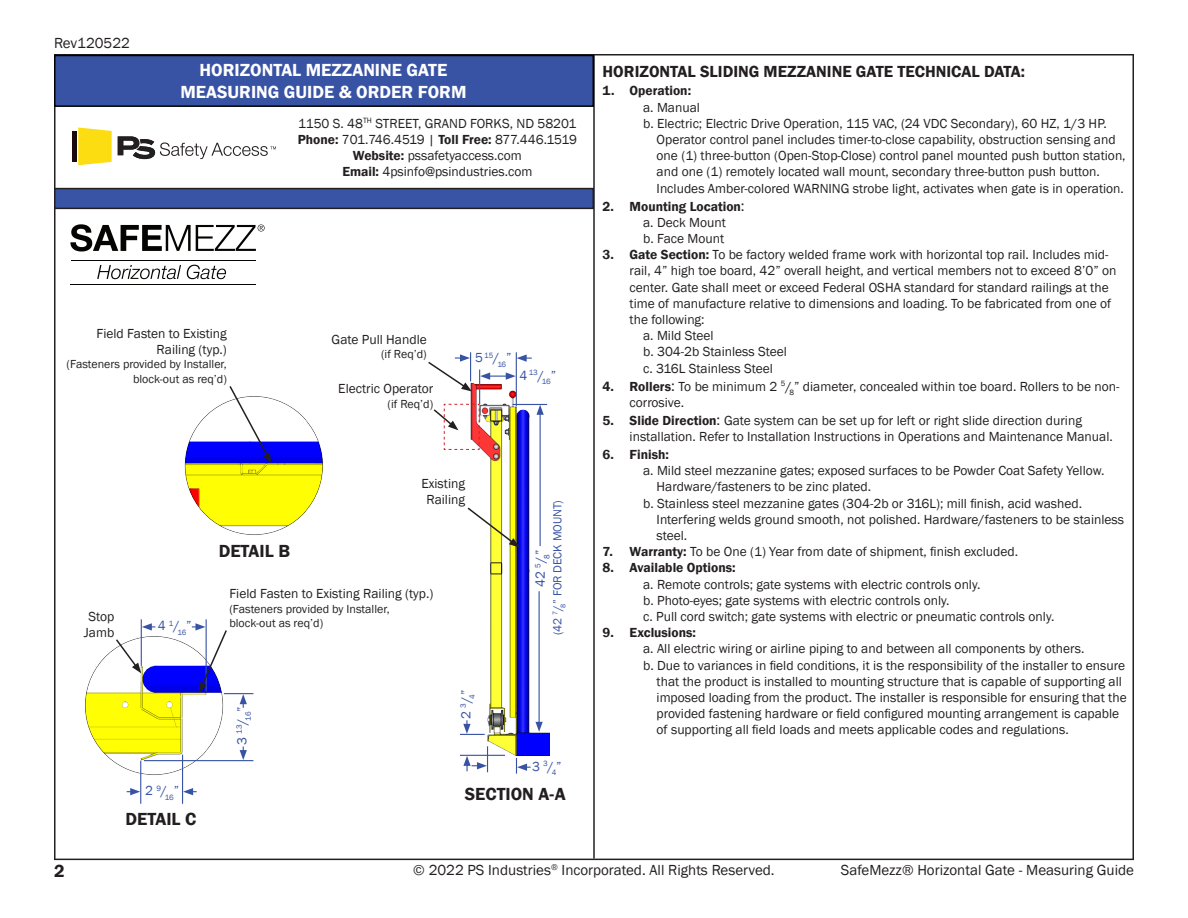
<style>
.page{position:relative;width:1188px;height:918px;background:#fff}
.page>*{position:absolute;margin:0;border:0;box-sizing:border-box;transform-origin:0 0}
.t1{font:600 18px "Franklin Gothic";color:#fff}
.t2{font:600 18px "Franklin Gothic";color:#231f20}
.t3{font:600 16.5px "Franklin Gothic";color:#231f20}
.t4{font:15px "Franklin Gothic";color:#231f20}
.t5{font:13.5px/16.2px "Franklin Gothic";color:#231f20}
.t6{font:600 13.5px "Franklin Gothic";color:#231f20}
.t7{font:13.5px "Franklin Gothic";color:#3953a4}
.t8{font:12px "Franklin Gothic";color:#231f20}
.t9{font:12px "Franklin Gothic";letter-spacing:-.01em;color:#3953a4}
.t10{font:7.8px "Franklin Gothic";letter-spacing:-.035em;color:#3953a4}
.s1{font-weight:600}
.s2{font-size:13.5px}
.s3{font-weight:400;font-size:15px}
.s4{font-size:15px}
</style>
<div class="page">
<hr style="left:54px;top:859px;width:1080px;height:1px;background:#231f20">
<hr style="left:593px;top:54px;width:2px;height:805px;background:#231f20">
<hr style="left:54px;top:54px;width:1080px;height:2px;background:#231f20">
<hr style="left:54px;top:55px;width:2px;height:804px;background:#231f20">
<hr style="left:1132px;top:55px;width:2px;height:804px;background:#231f20">
<div style="left:54px;top:55px;width:540px;height:52px;background:#3953a4;border:2px solid #000"></div>
<div style="left:72px;top:131px;width:5px;height:31px;background:#1b0a0c"></div>
<svg style="left:78px;top:127px;width:34px;height:38px"></svg>
<svg style="left:118px;top:136px;width:158px;height:23px"></svg>
<div style="left:55px;top:189px;width:538px;height:19px;background:#3954a5"></div>
<div style="left:54px;top:188px;width:540px;height:21px;border:2px solid #231f20"></div>
<hr style="left:70px;top:285px;width:186px;height:1px;background:#040503">
<hr style="left:71px;top:260px;width:184px;height:1px;background:#040503">
<svg style="left:97px;top:265px;width:84px;height:14px"></svg>
<svg style="left:187px;top:265px;width:39px;height:14px"></svg>
<svg style="left:70px;top:224px;width:195px;height:28px"></svg>
<img style="left:456px;top:380px;width:94px;height:381px">
<img style="left:83px;top:635px;width:142px;height:142px;border-radius:71px">
<img style="left:184px;top:395px;width:141px;height:142px;border-radius:71px">
<svg style="left:228px;top:386px;width:43px;height:77px"></svg>
<hr style="left:513px;top:404px;width:34px;height:1px;background:#3953a4">
<hr style="left:539px;top:591px;width:1px;height:133px;background:#3953a4">
<svg style="left:535px;top:722px;width:8px;height:10px"></svg>
<hr style="left:540px;top:412px;width:1px;height:134px;background:#3953a4">
<svg style="left:536px;top:405px;width:8px;height:10px"></svg>
<svg style="left:240px;top:747px;width:7px;height:13px"></svg>
<hr style="left:144px;top:760px;width:109px;height:1px;background:#3953a4">
<hr style="left:206px;top:619px;width:1px;height:72px;background:#3953a4">
<hr style="left:141px;top:619px;width:1px;height:47px;background:#3953a4">
<svg style="left:142px;top:623px;width:13px;height:8px"></svg>
<svg style="left:114px;top:638px;width:27px;height:35px"></svg>
<hr style="left:460px;top:755px;width:45px;height:1px;background:#3953a4">
<svg style="left:460px;top:720px;width:25px;height:15px"></svg>
<svg style="left:192px;top:623px;width:61px;height:85px"></svg>
<hr style="left:516px;top:352px;width:1px;height:54px;background:#3953a4">
<svg style="left:517px;top:354px;width:15px;height:8px"></svg>
<hr style="left:479px;top:370px;width:1px;height:34px;background:#3953a4">
<svg style="left:480px;top:372px;width:36px;height:8px"></svg>
<svg style="left:463px;top:746px;width:25px;height:26px"></svg>
<svg style="left:516px;top:758px;width:15px;height:16px"></svg>
<hr style="left:182px;top:755px;width:1px;height:49px;background:#3953a4">
<hr style="left:140px;top:761px;width:1px;height:43px;background:#3953a4">
<svg style="left:183px;top:788px;width:14px;height:7px"></svg>
<svg style="left:127px;top:788px;width:13px;height:7px"></svg>
<svg style="left:466px;top:506px;width:53px;height:42px"></svg>
<svg style="left:428px;top:352px;width:44px;height:40px"></svg>
<svg style="left:433px;top:404px;width:47px;height:46px"></svg>
<p class="t4" style="left:54px;top:34px;width:77px">Rev120522</p>
<p class="t1" style="left:200px;top:59px;width:249px">HORIZONTAL MEZZANINE GATE</p>
<p class="t1" style="left:180px;top:81px;width:288px">MEASURING GUIDE &amp; ORDER FORM</p>
<p class="t5" style="left:298px;top:115px;width:280px">1150 S. 48<sup>TH</sup> STREET, GRAND FORKS, ND 58201</p>
<p class="t5" style="left:298px;top:132px;width:281px"><span class="s1">Phone:</span> 701.746.4519 | <span class="s1">Toll Free:</span> 877.446.1519</p>
<p class="t5" style="left:353px;top:148px;width:170px"><span class="s1">Website:</span> pssafetyaccess.com</p>
<p class="t5" style="left:342px;top:164px;width:192px"><span class="s1">Email:</span> 4psinfo@psindustries.com</p>
<p class="t5" style="left:97px;top:325px;width:132px;text-align:right">Field Fasten to Existing<br>Railing (typ.)</p>
<p class="t8" style="left:67px;top:357px;width:162px">(Fasteners provided by Installer,</p>
<p class="t8" style="left:133px;top:371px;width:95px">block-out as req’d)</p>
<p class="t5" style="left:332px;top:331px;width:97px">Gate Pull Handle</p>
<p class="t8" style="left:381px;top:347px;width:47px">(if Req’d)</p>
<p class="t5" style="left:338px;top:381px;width:96px">Electric Operator</p>
<p class="t8" style="left:388px;top:396px;width:47px">(if Req’d)</p>
<p class="t10" style="left:475px;top:355px;width:38px"><span class="s2">5</span> 15<span class="s2">/</span>16<span class="s2">”</span></p>
<p class="t10" style="left:520px;top:372px;width:38px"><span class="s2">4</span> 13<span class="s2">/</span>16<span class="s2">”</span></p>
<p class="t5" style="left:84px;top:609px;width:32px;text-align:center">Stop<br>Jamb</p>
<p class="t7" style="left:158px;top:617px;width:35px">4 <sup>1</sup>/<sub>16</sub>”</p>
<p class="t2" style="left:219px;top:540px;width:73px">DETAIL B</p>
<p class="t5" style="left:421px;top:476px;width:45px;text-align:center">Existing<br>Railing</p>
<p class="t5" style="left:229px;top:586px;width:206px">Field Fasten to Existing Railing (typ.)</p>
<p class="t8" style="left:229px;top:601px;width:162px">(Fasteners provided by Installer,</p>
<p class="t8" style="left:229px;top:615px;width:95px">block-out as req’d)</p>
<p class="t10" style="left:239px;top:745px;width:40px;rotate:-90deg"><span class="s2">3</span> 13<span class="s2">/</span>16<span class="s2">”</span></p>
<p class="t7" style="left:458px;top:719px;width:31px;rotate:-90deg">2 <sup>3</sup>/<sub>4</sub>”</p>
<p class="t9" style="left:550px;top:635px;width:137px;rotate:-90deg">(42 <sup>7</sup>/<sub>8</sub>” FOR DECK MOUNT)</p>
<p class="t7" style="left:532px;top:587px;width:39px;rotate:-90deg">42 <sup>5</sup>/<sub>8</sub>”</p>
<p class="t7" style="left:532px;top:758px;width:31px">3 <sup>3</sup>/<sub>4</sub>”</p>
<p class="t7" style="left:145px;top:782px;width:35px">2 <sup>9</sup>/<sub>16</sub>”</p>
<p class="t2" style="left:126px;top:808px;width:72px">DETAIL C</p>
<p class="t2" style="left:465px;top:783px;width:102px">SECTION A-A</p>
<p class="t3" style="left:603px;top:62px;width:424px">HORIZONTAL SLIDING MEZZANINE GATE TECHNICAL DATA:</p>
<p class="t6" style="left:603px;top:83px;width:90px">1. Operation:</p>
<p class="t5" style="left:643px;top:99px;width:58px">a. Manual</p>
<p class="t5" style="left:657px;top:116px;width:471px;text-indent:-14px">b. Electric; Electric Drive Operation, 115 VAC, (24 VDC Secondary), 60 HZ, 1/3 HP.<br>Operator control panel includes timer-to-close capability, obstruction sensing and one (1) three-button (Open-Stop-Close) control panel mounted push button station, and one (1) remotely located wall mount, secondary three-button push button.<br>Includes Amber-colored WARNING strobe light, activates when gate is in operation.</p>
<p class="t6" style="left:603px;top:198px;width:144px">2. Mounting Location<span class="s3">:</span></p>
<p class="t5" style="left:643px;top:215px;width:84px">a. Deck Mount</p>
<p class="t5" style="left:643px;top:231px;width:83px">b. Face Mount</p>
<p class="t5" style="left:630px;top:247px;width:488px;text-indent:-27px"><span class="s1">3. Gate Section:</span> To be factory welded frame work with horizontal top rail. Includes mid&shy;rail, 4” high toe board, 42” overall height, and vertical members not to exceed 8’0” on center. Gate shall meet or exceed Federal OSHA standard for standard railings at the time of manufacture relative to dimensions and loading. To be fabricated from one of the following:</p>
<p class="t5" style="left:643px;top:328px;width:72px">a. Mild Steel</p>
<p class="t5" style="left:643px;top:344px;width:145px">b. 304-2b Stainless Steel</p>
<p class="t5" style="left:643px;top:360px;width:131px">c. 316L Stainless Steel</p>
<p class="t5" style="left:630px;top:378px;width:491px;text-indent:-27px"><span class="s1">4. Rollers</span><span class="s4">:</span> To be minimum 2 <sup>5</sup>/<sub>8</sub>” diameter, concealed within toe board. Rollers to be non&shy;corrosive.</p>
<p class="t5" style="left:630px;top:413px;width:485px;text-indent:-27px"><span class="s1">5. Slide Direction</span><span class="s4">:</span> Gate system can be set up for left or right slide direction during installation. Refer to Installation Instructions in Operations and Maintenance Manual.</p>
<p class="t6" style="left:603px;top:446px;width:68px">6. Finish:</p>
<p class="t5" style="left:657px;top:463px;width:449px;text-indent:-14px">a. Mild steel mezzanine gates; exposed surfaces to be Powder Coat Safety Yellow.<br>Hardware/fasteners to be zinc plated.</p>
<p class="t5" style="left:657px;top:495px;width:469px;text-indent:-14px">b. Stainless steel mezzanine gates (304-2b or 316L); mill finish, acid washed.<br>Interfering welds ground smooth, not polished. Hardware/fasteners to be stainless steel.</p>
<p class="t5" style="left:603px;top:544px;width:417px"><span class="s1">7. Warranty:</span> To be One (1) Year from date of shipment, finish excluded.</p>
<p class="t6" style="left:603px;top:560px;width:135px">8. Available Options:</p>
<p class="t5" style="left:643px;top:576px;width:339px">a. Remote controls; gate systems with electric controls only.</p>
<p class="t5" style="left:643px;top:593px;width:308px">b. Photo-eyes; gate systems with electric controls only.</p>
<p class="t5" style="left:643px;top:609px;width:413px">c. Pull cord switch; gate systems with electric or pneumatic controls only.</p>
<p class="t6" style="left:603px;top:624px;width:95px">9. Exclusions:</p>
<p class="t5" style="left:643px;top:641px;width:443px">a. All electric wiring or airline piping to and between all components by others.</p>
<p class="t5" style="left:657px;top:657px;width:472px;text-indent:-14px">b. Due to variances in field conditions, it is the responsibility of the installer to ensure that the product is installed to mounting structure that is capable of supporting all imposed loading from the product. The installer is responsible for ensuring that the provided fastening hardware or field configured mounting arrangement is capable of supporting all field loads and meets applicable codes and regulations.</p>
<p class="t4" style="left:413px;top:861px;width:363px">© 2022 PS Industries<sup>®</sup> Incorporated. All Rights Reserved.</p>
<h1 class="t2" style="left:54px;top:860px;width:12px">2</h1>
<p class="t4" style="left:841px;top:861px;width:295px">SafeMezz® Horizontal Gate - Measuring Guide</p>
</div>
